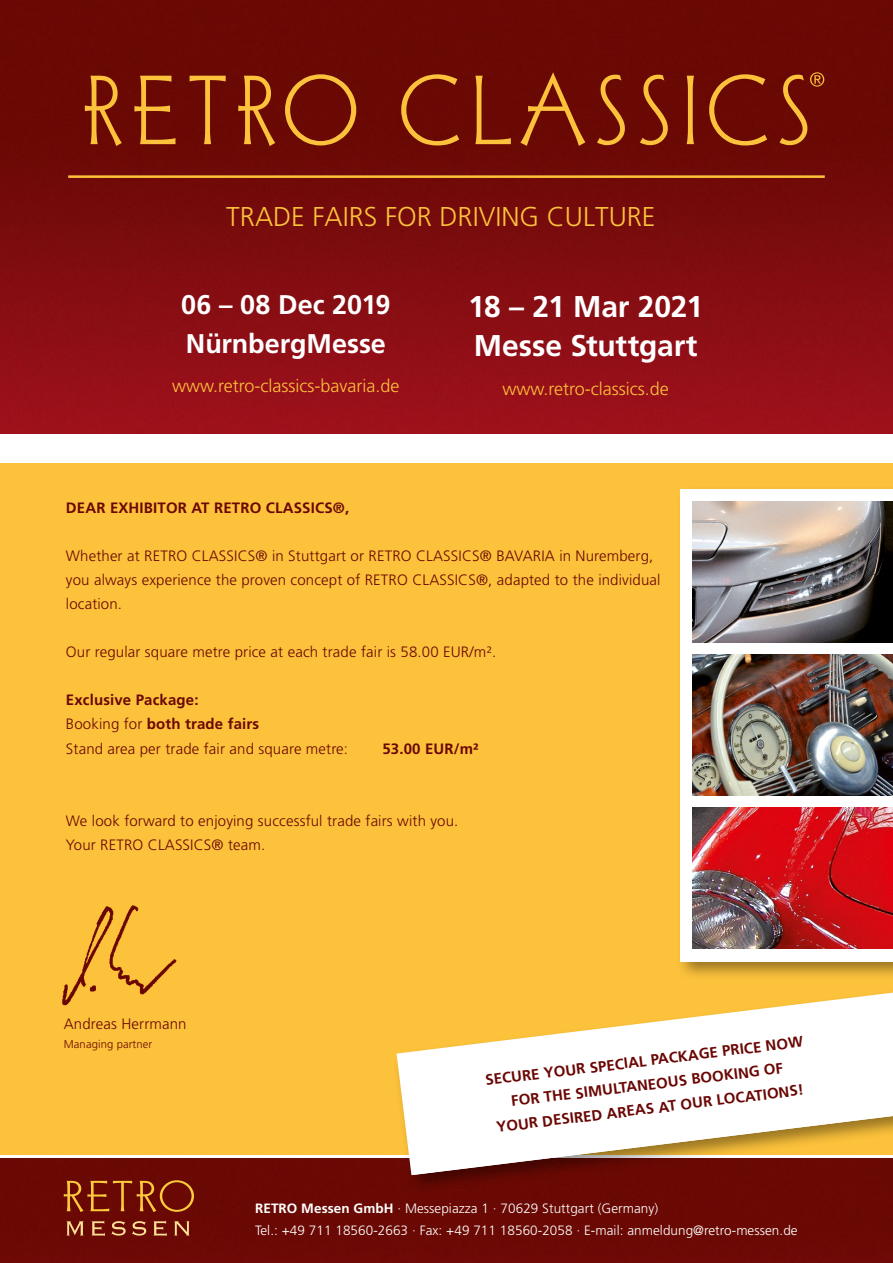
<style>
.page{position:relative;width:893px;height:1263px;background:#fff}
.page>*{position:absolute;margin:0;border:0;box-sizing:border-box;transform-origin:0 0}
.t1{font:700 30px/39px "Frutiger";letter-spacing:-.005em;color:#fff}
.t2{font:300 27.15px "Frutiger";color:#fcc23b}
.t3{font:700 27px/39px "Frutiger";color:#fff}
.t4{font:300 18px "Frutiger";color:#fcc23b}
.t5{font:300 15px/24px "Frutiger";letter-spacing:.01em;color:#6a0704}
.t6{font:700 15px/24px "Frutiger";letter-spacing:.01em;color:#6a0704;text-align:center}
.t7{font:300 13.5px/22.5px "Frutiger";letter-spacing:.005em;color:#fff}
.t8{font:300 11.25px "Frutiger";letter-spacing:.01em;color:#6a0704}
.s1{font-weight:700}
</style>
<div class="page">
<div style="left:0;top:463px;width:893px;height:693px;background:#fcc23b"></div>
<div style="left:676px;top:485px;width:217px;height:496px;background:#000;opacity:.4"></div>
<div style="left:680px;top:489px;width:213px;height:472px;background:#fff"></div>
<img style="left:0;top:0;width:893px;height:434px">
<div style="left:0;top:1158px;width:893px;height:105px;background:#6b0904"></div>
<svg style="left:64px;top:1180px;width:130px;height:32px;background:#8a330f"></svg>
<svg style="left:66px;top:1221px;width:18px;height:14px"></svg>
<svg style="left:92px;top:1221px;width:13px;height:15px"></svg>
<svg style="left:111px;top:1221px;width:15px;height:14px"></svg>
<svg style="left:132px;top:1221px;width:14px;height:14px"></svg>
<svg style="left:153px;top:1221px;width:14px;height:15px"></svg>
<svg style="left:174px;top:1221px;width:16px;height:14px"></svg>
<hr style="left:0;top:1155px;width:893px;height:3px;background:#fff">
<div style="left:393px;top:985px;width:500px;height:209px;background:#000;opacity:.4"></div>
<svg style="left:396px;top:992px;width:497px;height:183px"></svg>
<svg style="left:402px;top:1017px;width:491px;height:158px;background:#ecdcc9"></svg>
<img style="left:693px;top:502px;width:200px;height:140px">
<img style="left:693px;top:655px;width:200px;height:140px">
<img style="left:693px;top:808px;width:200px;height:140px">
<img style="left:62px;top:905px;width:115px;height:101px">
<svg style="left:85px;top:72px;width:722px;height:74px;background:#81260c"></svg>
<hr style="left:68px;top:175px;width:757px;height:3px;background:#fcc23b">
<svg style="left:810px;top:72px;width:14px;height:15px"></svg>
<h2 class="t2" style="left:226px;top:201px;width:431px">TRADE FAIRS FOR DRIVING CULTURE</h2>
<h3 class="t3" style="left:181px;top:285px;width:211px">06 – 08 Dec 2019<br>NürnbergMesse</h3>
<p class="t4" style="left:172px;top:376px;width:229px">www.retro-classics-bavaria.de</p>
<h1 class="t1" style="left:468px;top:287px;width:236px">18 – 21 Mar 2021<br>Messe Stuttgart</h1>
<p class="t4" style="left:503px;top:378px;width:168px">www.retro-classics.de</p>
<p class="t6" style="left:66px;top:496px;width:285px">DEAR EXHIBITOR AT RETRO CLASSICS®,</p>
<p class="t5" style="left:66px;top:544px;width:596px">Whether at RETRO CLASSICS® in Stuttgart or RETRO CLASSICS® BAVARIA in Nuremberg, you always experience the proven concept of RETRO CLASSICS®, adapted to the individual location.</p>
<p class="t5" style="left:66px;top:640px;width:432px">Our regular square metre price at each trade fair is 58.00 EUR/m².</p>
<p class="t5" style="left:66px;top:688px;width:284px"><span class="s1">Exclusive Package:<br></span>Booking for <span class="s1">both trade fairs<br></span>Stand area per trade fair and square metre:</p>
<p class="t6" style="left:382px;top:736px;width:98px">53.00 EUR/m²</p>
<p class="t5" style="left:66px;top:808px;width:394px">We look forward to enjoying successful trade fairs with you.<br>Your RETRO CLASSICS® team.</p>
<p class="t5" style="left:64px;top:1011px;width:124px">Andreas Herrmann</p>
<p class="t8" style="left:64px;top:1038px;width:90px">Managing partner</p>
<p class="t6" style="left:484px;top:1068px;width:321px;rotate:-7deg">SECURE YOUR SPECIAL PACKAGE PRICE NOW<br>FOR THE SIMULTANEOUS BOOKING OF<br>YOUR DESIRED AREAS AT OUR LOCATIONS!</p>
<p class="t7" style="left:255px;top:1197px;width:544px"><span class="s1">RETRO Messen GmbH</span> · Messepiazza 1 · 70629 Stuttgart (Germany)<br>Tel.: +49 711 18560-2663 · Fax: +49 711 18560-2058 · E-mail: anmeldung@retro-messen.de</p>
</div>
